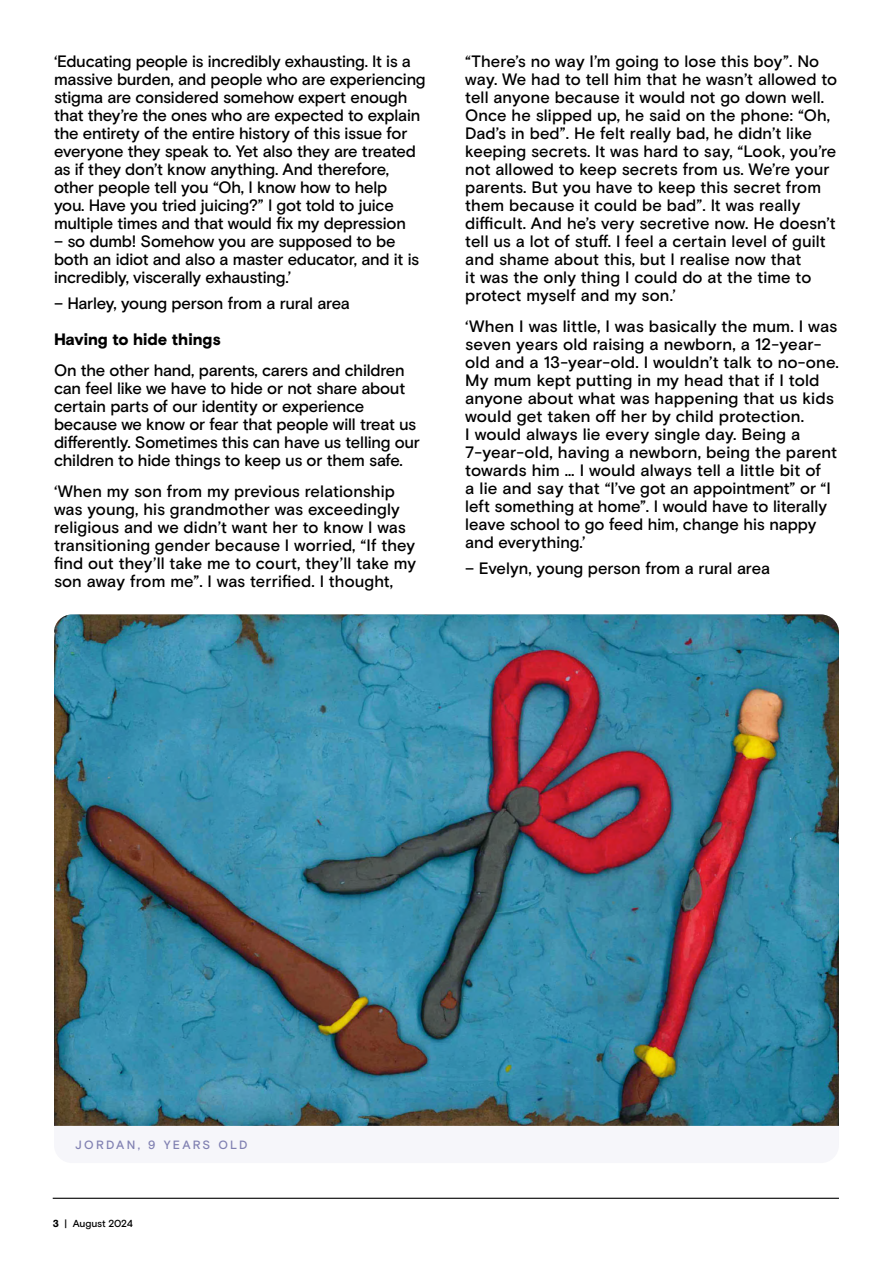
<style>
.page{position:relative;width:893px;height:1263px;background:#fff}
.page>*{position:absolute;margin:0;border:0;box-sizing:border-box;transform-origin:0 0}
.t1{font:500 16.5px/18px "Basis Grotesque Pro";letter-spacing:-.005em;color:#000}
.t2{font:900 16.5px "Basis Grotesque Pro";color:#000}
.t3{font:500 12px "Basis Grotesque Pro";letter-spacing:.185em;color:#8181b2}
.t4{font:500 10.2px "Basis Grotesque Pro";letter-spacing:-.015em;color:#000}
.s1{font-weight:900}
</style>
<div class="page">
<hr style="left:53px;top:1198px;width:786px;height:1px;background:#000">
<img style="left:54px;top:614px;width:785px;height:512px">
<p class="t1" style="left:54px;top:53px;width:373px">‘Educating people is incredibly exhausting. It is a massive burden, and people who are experiencing stigma are considered somehow expert enough that they’re the ones who are expected to explain the entirety of the entire history of this issue for everyone they speak to. Yet also they are treated as if they don’t know anything. And therefore, other people tell you “Oh, I know how to help<br>you. Have you tried juicing?” I got told to juice multiple times and that would fix my depression</p>
<p class="t1" style="left:54px;top:233px;width:367px">– so dumb! Somehow you are supposed to be both an idiot and also a master educator, and it is incredibly, viscerally exhausting.’</p>
<p class="t1" style="left:54px;top:295px;width:298px">– Harley, young person from a rural area</p>
<p class="t2" style="left:54px;top:330px;width:168px">Having to hide things</p>
<p class="t1" style="left:54px;top:362px;width:367px">On the other hand, parents, carers and children can feel like we have to hide or not share about certain parts of our identity or experience because we know or fear that people will treat us differently. Sometimes this can have us telling our children to hide things to keep us or them safe.</p>
<p class="t1" style="left:54px;top:483px;width:364px">‘When my son from my previous relationship was young, his grandmother was exceedingly religious and we didn’t want her to know I was transitioning gender because I worried, “If they find out they’ll take me to court, they’ll take my son away from me”. I was terrified. I thought,</p>
<p class="t1" style="left:465px;top:53px;width:373px">“There’s no way I’m going to lose this boy”. No way. We had to tell him that he wasn’t allowed to tell anyone because it would not go down well.<br>Once he slipped up, he said on the phone: “Oh, Dad’s in bed”. He felt really bad, he didn’t like keeping secrets. It was hard to say, “Look, you’re not allowed to keep secrets from us. We’re your parents. But you have to keep this secret from them because it could be bad”. It was really difficult. And he’s very secretive now. He doesn’t tell us a lot of stuff. I feel a certain level of guilt and shame about this, but I realise now that<br>it was the only thing I could do at the time to protect myself and my son.’</p>
<p class="t1" style="left:465px;top:317px;width:375px">‘When I was little, I was basically the mum. I was seven years old raising a newborn, a 12-year&shy;old and a 13-year-old. I wouldn’t talk to no-one.<br>My mum kept putting in my head that if I told anyone about what was happening that us kids would get taken off her by child protection.<br>I would always lie every single day. Being a 7-year-old, having a newborn, being the parent towards him … I would always tell a little bit of<br>a lie and say that “I’ve got an appointment” or “I left something at home”. I would have to literally leave school to go feed him, change his nappy and everything.’</p>
<p class="t1" style="left:465px;top:560px;width:306px">– Evelyn, young person from a rural area</p>
<p class="t3" style="left:75px;top:1138px;width:174px">JORDAN, 9 YEARS OLD</p>
<p class="t4" style="left:53px;top:1217px;width:82px"><span class="s1">3</span> | August 2024</p>
</div>
